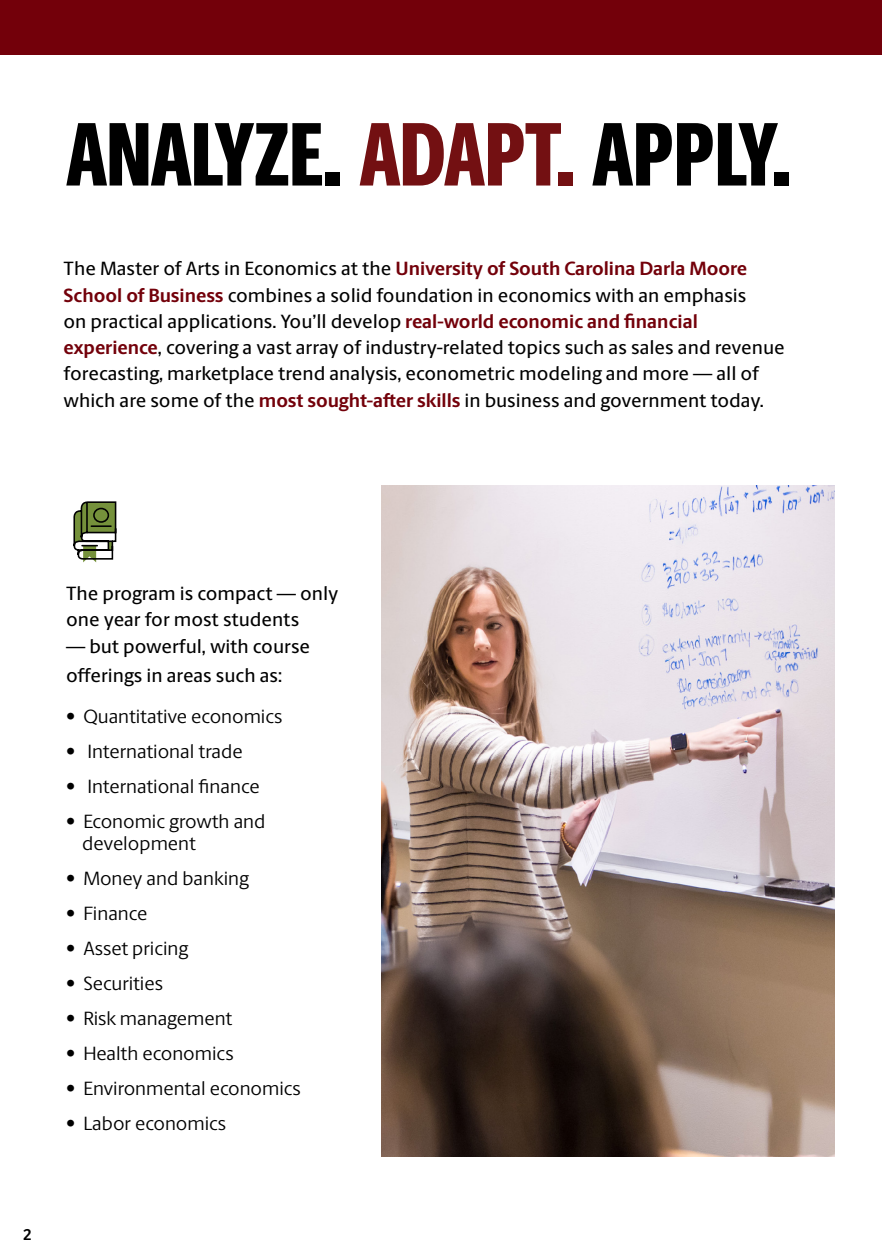
<style>
.page{position:relative;width:882px;height:1260px;background:#fff}
.page>*{position:absolute;margin:0;border:0;box-sizing:border-box;transform-origin:0 0}
.HEADERS_-_H1{font:800 90.48px "Berlingske Sans X Cn";letter-spacing:-.005em;color:#000}
.Body_P1{font:500 19.25px/26.2px "Berlingske Sans";color:#000}
.pg1_-_P1_Bullets{font:19.25px "Berlingske Sans";color:#000}
.t1{font:700 15.75px "Berlingske Sans";color:#000}
.s1{color:#731012}
.s2{font-weight:700;color:#73000a}
</style>
<div class="page">
<div style="left:0;top:0;width:882px;height:54px;background:#73000a"></div>
<svg style="left:73px;top:501px;width:44px;height:62px"></svg>
<img style="left:382px;top:485px;width:453px;height:671px">
<p class="HEADERS_-_H1" style="left:66px;top:87px;width:726px">ANALYZE. <span class="s1">ADAPT.</span> APPLY.</p>
<p class="Body_P1" style="left:64px;top:255px;width:723px">The Master of Arts in Economics at the <span class="s2">University of South Carolina Darla Moore School of Business</span> combines a solid foundation in economics with an emphasis<br>on practical applications. You’ll develop <span class="s2">real-world economic and financial experience</span>, covering a vast array of industry-related topics such as sales and revenue forecasting, marketplace trend analysis, econometric modeling and more — all of which are some of the <span class="s2">most sought-after skills</span> in business and government today.</p>
<p class="Body_P1" style="left:66px;top:580px;width:274px">The program is compact — only one year for most students</p>
<p class="Body_P1" style="left:66px;top:630px;width:245px;line-height:29.8px">— but powerful, with course offerings in areas such as:</p>
<p class="pg1_-_P1_Bullets" style="left:66px;top:703px;width:218px">• Quantitative economics</p>
<p class="pg1_-_P1_Bullets" style="left:66px;top:738px;width:178px">• International trade</p>
<p class="pg1_-_P1_Bullets" style="left:66px;top:773px;width:195px">• International finance</p>
<p class="pg1_-_P1_Bullets" style="left:66px;top:808px;width:201px">• Economic growth and</p>
<p class="pg1_-_P1_Bullets" style="left:82px;top:830px;width:115px">development</p>
<p class="pg1_-_P1_Bullets" style="left:66px;top:865px;width:184px">• Money and banking</p>
<p class="pg1_-_P1_Bullets" style="left:66px;top:900px;width:83px">• Finance</p>
<p class="pg1_-_P1_Bullets" style="left:66px;top:935px;width:124px">• Asset pricing</p>
<p class="pg1_-_P1_Bullets" style="left:66px;top:970px;width:99px">• Securities</p>
<p class="pg1_-_P1_Bullets" style="left:66px;top:1005px;width:168px">• Risk management</p>
<p class="pg1_-_P1_Bullets" style="left:66px;top:1040px;width:169px">• Health economics</p>
<p class="pg1_-_P1_Bullets" style="left:66px;top:1075px;width:236px">• Environmental economics</p>
<p class="pg1_-_P1_Bullets" style="left:66px;top:1110px;width:162px">• Labor economics</p>
<p class="t1" style="left:23px;top:1223px;width:11px">2</p>
</div>
